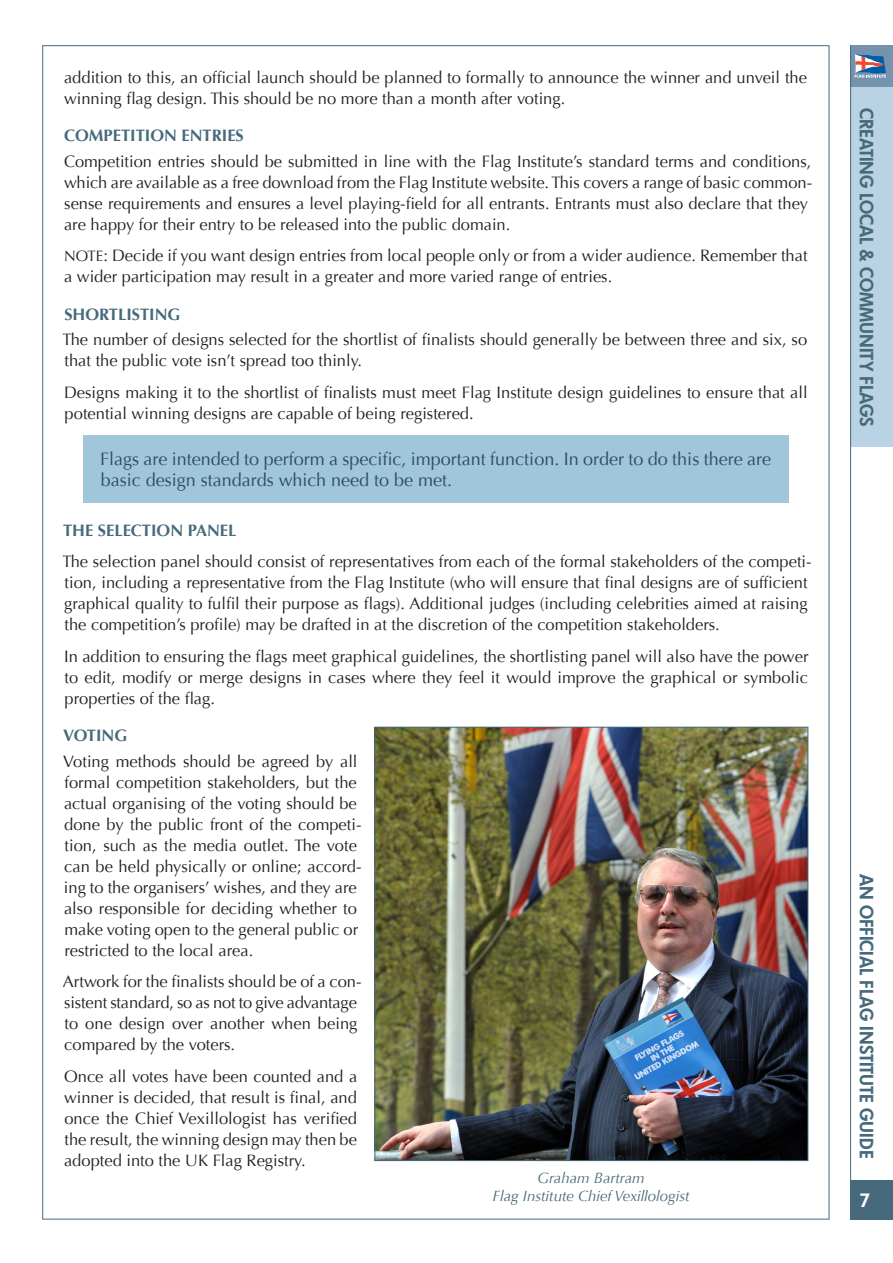
<style>
.page{position:relative;width:893px;height:1263px;background:#fff}
.page>*{position:absolute;margin:0;border:0;box-sizing:border-box;transform-origin:0 0}
.t1{font:18px/21px "Optima";color:#2e4c5b}
.t2{font:800 18px "Futura";color:#466a7c}
.t3{font:800 18px "Futura";color:#fff}
.t4{font:16.5px/21px "Optima";color:#231f20}
.t5{font:700 16.5px "Optima";color:#466a7c}
.t6{font:italic 15px/18px "Optima";color:#466a7c;text-align:center}
.s1{font-size:15px}
</style>
<div class="page">
<div style="left:850px;top:45px;width:43px;height:43px;background:#7493ae"></div>
<div style="left:850px;top:87px;width:43px;height:360px;background:#bad3e4"></div>
<hr style="left:850px;top:46px;width:1px;height:1173px;background:#466a7c">
<div style="left:850px;top:1180px;width:43px;height:39px;background:#466a7c"></div>
<div style="left:83px;top:435px;width:706px;height:68px;background:#a1c5da"></div>
<img style="left:377px;top:729px;width:429px;height:430px">
<svg style="left:855px;top:54px;width:31px;height:24px"></svg>
<p class="t4" style="left:64px;top:67px;width:744px">addition to this, an official launch should be planned to formally to announce the winner and unveil the winning flag design. This should be no more than a month after voting.</p>
<p class="t5" style="left:64px;top:126px;width:181px">COMPETITION ENTRIES</p>
<p class="t4" style="left:64px;top:151px;width:750px">Competition entries should be submitted in line with the Flag Institute’s standard terms and conditions, which are available as a free download from the Flag Institute website. This covers a range of basic common&shy;sense requirements and ensures a level playing-field for all entrants. Entrants must also declare that they are happy for their entry to be released into the public domain.</p>
<p class="t4" style="left:64px;top:245px;width:745px"><span class="s1">NOTE</span>: Decide if you want design entries from local people only or from a wider audience. Remember that a wider participation may result in a greater and more varied range of entries.</p>
<p class="t5" style="left:64px;top:304px;width:118px">SHORTLISTING</p>
<p class="t4" style="left:62px;top:329px;width:746px">The number of designs selected for the shortlist of finalists should generally be between three and six, so that the public vote isn’t spread too thinly.</p>
<p class="t4" style="left:64px;top:382px;width:745px">Designs making it to the shortlist of finalists must meet Flag Institute design guidelines to ensure that all potential winning designs are capable of being registered.</p>
<p class="t1" style="left:100px;top:449px;width:672px">Flags are intended to perform a specific, important function. In order to do this there are basic design standards which need to be met.</p>
<p class="t5" style="left:63px;top:521px;width:175px">THE SELECTION PANEL</p>
<p class="t4" style="left:62px;top:551px;width:751px">The selection panel should consist of representatives from each of the formal stakeholders of the competi&shy;tion, including a representative from the Flag Institute (who will ensure that final designs are of sufficient graphical quality to fulfil their purpose as flags). Additional judges (including celebrities aimed at raising the competition’s profile) may be drafted in at the discretion of the competition stakeholders.</p>
<p class="t4" style="left:64px;top:646px;width:746px;text-align:justify">In addition to ensuring the flags meet graphical guidelines, the shortlisting panel will also have the power to edit, modify or merge designs in cases where they feel it would improve the graphical or symbolic properties of the flag.</p>
<p class="t5" style="left:63px;top:726px;width:65px">VOTING</p>
<p class="t4" style="left:63px;top:751px;width:300px">Voting methods should be agreed by all formal competition stakeholders, but the actual organising of the voting should be done by the public front of the competi&shy;tion, such as the media outlet. The vote can be held physically or online; accord&shy;ing to the organisers’ wishes, and they are also responsible for deciding whether to make voting open to the general public or restricted to the local area.</p>
<p class="t4" style="left:63px;top:971px;width:300px">Artwork for the finalists should be of a con&shy;sistent standard, so as not to give advantage to one design over another when being compared by the voters.</p>
<p class="t4" style="left:64px;top:1066px;width:295px;text-align:justify">Once all votes have been counted and a winner is decided, that result is final, and once the Chief Vexillologist has verified the result, the winning design may then be adopted into the UK Flag Registry.</p>
<p class="t6" style="left:493px;top:1169px;width:199px">Graham Bartram<br>Flag Institute Chief Vexillologist</p>
<p class="t2" style="left:879px;top:108px;width:320px;rotate:90deg">CREATING LOCAL &amp; COMMUNITY FLAGS</p>
<p class="t2" style="left:879px;top:874px;width:286px;rotate:90deg">AN OFFICIAL FLAG INSTITUTE GUIDE</p>
<p class="t3" style="left:860px;top:1188px;width:12px">7</p>
</div>
